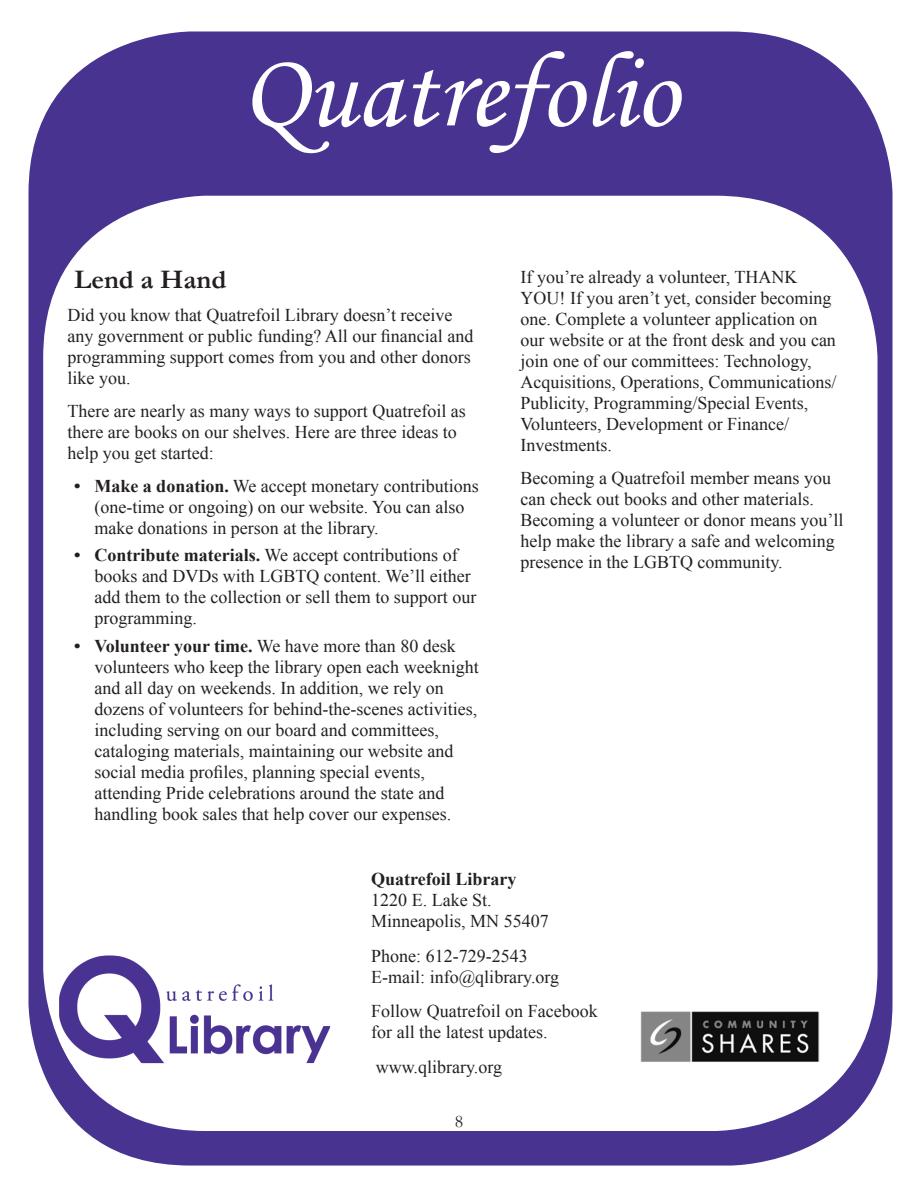
<style>
.page{position:relative;width:918px;height:1188px;background:#fff}
.page>*{position:absolute;margin:0;border:0;box-sizing:border-box;transform-origin:0 0}
.t1{font:108px "Monotype Corsiva";color:#fff}
.t2{font:700 27px "Garamond";color:#231f20}
.t3{font:18px/21px "Times New Roman";color:#231f20}
.t4{font:700 18px "Times New Roman";color:#231f20}
.t5{font:18px "Garamond";color:#231f20}
.s1{font-weight:700}
</style>
<div class="page">
<div style="left:28px;top:31px;width:864px;height:1135px;background:#493391;border-radius:162px"></div>
<div style="left:43px;top:196px;width:835px;height:935px;background:#fff;border-radius:162px"></div>
<img style="left:59px;top:956px;width:271px;height:107px">
<img style="left:640px;top:1011px;width:179px;height:51px">
<h1 class="t1" style="left:241px;top:27px;width:438px">Quatrefolio</h1>
<h2 class="t2" style="left:74px;top:261px;width:154px">Lend a Hand</h2>
<p class="t3" style="left:68px;top:304px;width:407px">Did you know that Quatrefoil Library doesn’t receive any government or public funding? All our financial and programming support comes from you and other donors like you.</p>
<p class="t3" style="left:68px;top:400px;width:400px">There are nearly as many ways to support Quatrefoil as there are books on our shelves. Here are three ideas to help you get started:</p>
<p class="t3" style="left:94px;top:475px;width:386px;text-indent:-20px"><span class="s1">• Make a donation.</span> We accept monetary contributions (one-time or ongoing) on our website. You can also make donations in person at the library.</p>
<p class="t3" style="left:94px;top:545px;width:383px;text-indent:-20px"><span class="s1">• Contribute materials.</span> We accept contributions of books and DVDs with LGBTQ content. We’ll either add them to the collection or sell them to support our programming.</p>
<p class="t3" style="left:94px;top:635px;width:386px;text-indent:-20px"><span class="s1">• Volunteer your time.</span> We have more than 80 desk volunteers who keep the library open each weeknight and all day on weekends. In addition, we rely on dozens of volunteers for behind-the-scenes activities, including serving on our board and committees, cataloging materials, maintaining our website and social media profiles, planning special events, attending Pride celebrations around the state and handling book sales that help cover our expenses.</p>
<p class="t3" style="left:521px;top:266px;width:318px">If you’re already a volunteer, THANK YOU! If you aren’t yet, consider becoming one. Complete a volunteer application on our website or at the front desk and you can join one of our committees: Technology, Acquisitions, Operations, Communications/ Publicity, Programming/Special Events, Volunteers, Development or Finance/ Investments.</p>
<p class="t3" style="left:521px;top:467px;width:324px">Becoming a Quatrefoil member means you can check out books and other materials.<br>Becoming a volunteer or donor means you’ll help make the library a safe and welcoming presence in the LGBTQ community.</p>
<p class="t4" style="left:371px;top:867px;width:147px">Quatrefoil Library</p>
<p class="t3" style="left:371px;top:889px;width:179px">1220 E. Lake St.<br>Minneapolis, MN 55407</p>
<p class="t3" style="left:371px;top:945px;width:190px">Phone: 612-729-2543<br>E-mail: info@qlibrary.org</p>
<p class="t3" style="left:371px;top:1000px;width:228px">Follow Quatrefoil on Facebook for all the latest updates.</p>
<p class="t3" style="left:376px;top:1056px;width:128px">www.qlibrary.org</p>
<p class="t5" style="left:455px;top:1109px;width:10px">8</p>
</div>
